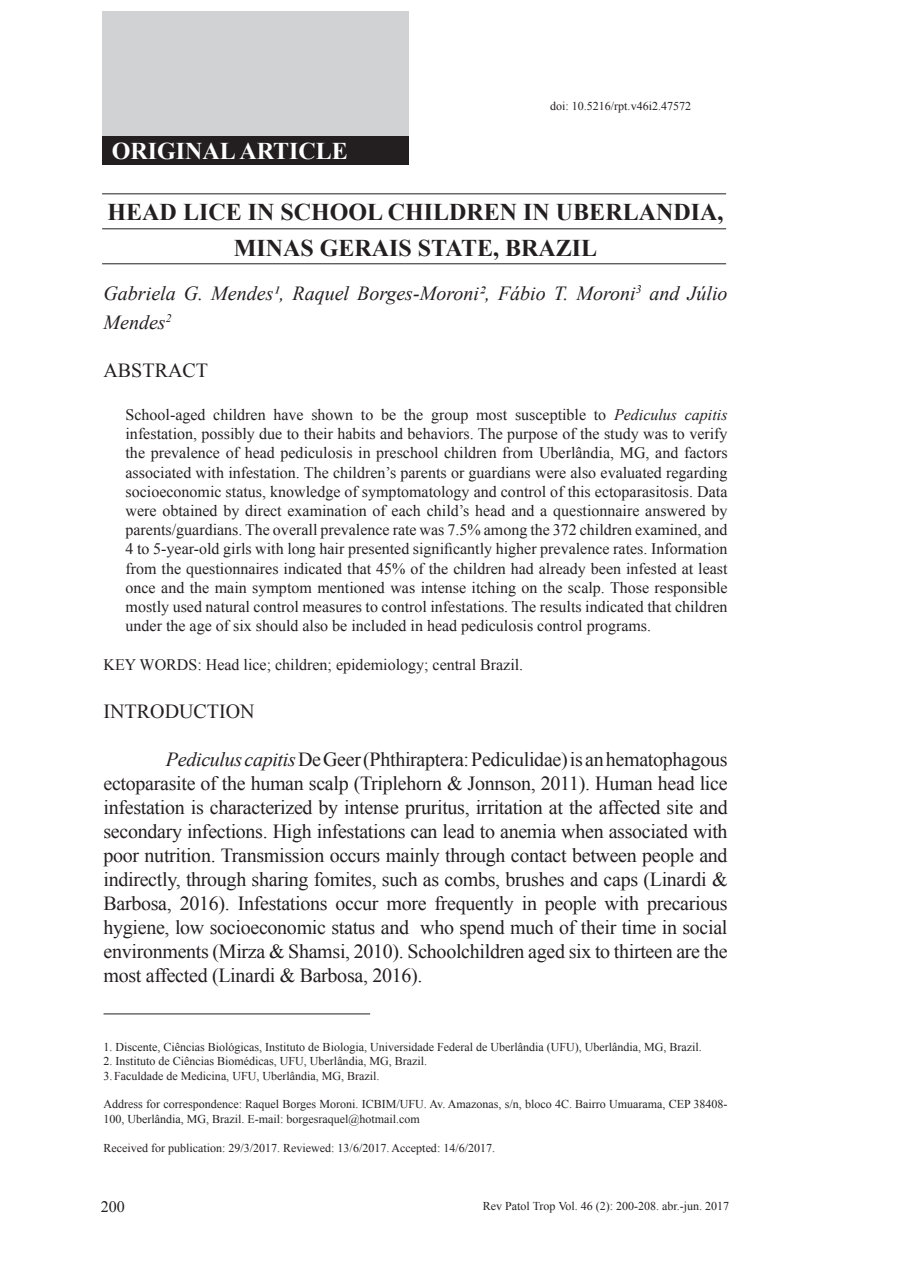
<style>
.page{position:relative;width:902px;height:1270px;background:#fff}
.page>*{position:absolute;margin:0;border:0;box-sizing:border-box;transform-origin:0 0}
.t1{font:700 24px/36px "Times New Roman";color:#231f20;text-align:center}
.t2{font:700 24px "Times New Roman";color:#fff}
.t3{font:20px/24px "Times New Roman";letter-spacing:-.015em;color:#231f20;text-align:justify}
.t4{font:italic 20px/28.8px "Times New Roman";color:#231f20}
.t5{font:16px/19.2px "Times New Roman";color:#231f20;text-align:justify}
.t6{font:12px/14.4px "Times New Roman";color:#231f20}
.s1{font-style:italic}
</style>
<div class="page">
<div style="left:102px;top:11px;width:306px;height:125px;background:#d1d2d4"></div>
<div style="left:102px;top:136px;width:306px;height:28px;background:#231f20"></div>
<hr style="left:102px;top:228px;width:624px;height:1px;background:#231f20">
<hr style="left:102px;top:263px;width:624px;height:1px;background:#231f20">
<hr style="left:102px;top:193px;width:624px;height:1px;background:#231f20">
<hr style="left:103px;top:1013px;width:267px;height:1px;background:#231f20">
<h1 class="t2" style="left:112px;top:135px;width:237px">ORIGINAL ARTICLE</h1>
<p class="t6" style="left:550px;top:98px;width:142px">doi: 10.5216/rpt.v46i2.47572</p>
<h1 class="t1" style="left:108px;top:193px;width:617px">HEAD LICE IN SCHOOL CHILDREN IN UBERLANDIA,<br>MINAS GERAIS STATE, BRAZIL</h1>
<p class="t4" style="left:103px;top:278px;width:625px">Gabriela G. Mendes¹, Raquel Borges-Moroni², Fábio T. Moroni<sup>3</sup> and Júlio<br>Mendes<sup>2</sup></p>
<p class="t3" style="left:103px;top:358px;width:106px">ABSTRACT</p>
<p class="t5" style="left:125px;top:405px;width:603px">School-aged children have shown to be the group most susceptible to <span class="s1">Pediculus capitis </span>infestation, possibly due to their habits and behaviors. The purpose of the study was to verify the prevalence of head pediculosis in preschool children from Uberlândia, MG, and factors associated with infestation. The children’s parents or guardians were also evaluated regarding socioeconomic status, knowledge of symptomatology and control of this ectoparasitosis. Data were obtained by direct examination of each child’s head and a questionnaire answered by parents/guardians. The overall prevalence rate was 7.5% among the 372 children examined, and 4 to 5-year-old girls with long hair presented significantly higher prevalence rates. Information from the questionnaires indicated that 45% of the children had already been infested at least once and the main symptom mentioned was intense itching on the scalp. Those responsible mostly used natural control measures to control infestations. The results indicated that children under the age of six should also be included in head pediculosis control programs.</p>
<p class="t5" style="left:103px;top:654px;width:421px">KEY WORDS: Head lice; children; epidemiology; central Brazil.</p>
<p class="t3" style="left:103px;top:698px;width:153px">INTRODUCTION</p>
<p class="t3" style="left:103px;top:746px;width:625px;text-indent:62px"><span class="s1">Pediculus capitis</span> De Geer (Phthiraptera: Pediculidae) is an hematophagous ectoparasite of the human scalp (Triplehorn &amp; Jonnson, 2011). Human head lice infestation is characterized by intense pruritus, irritation at the affected site and secondary infections. High infestations can lead to anemia when associated with poor nutrition. Transmission occurs mainly through contact between people and indirectly, through sharing fomites, such as combs, brushes and caps (Linardi &amp; Barbosa, 2016). Infestations occur more frequently in people with precarious hygiene, low socioeconomic status and who spend much of their time in social environments (Mirza &amp; Shamsi, 2010). Schoolchildren aged six to thirteen are the most affected (Linardi &amp; Barbosa, 2016).</p>
<p class="t6" style="left:103px;top:1039px;width:599px">1. Discente, Ciências Biológicas, Instituto de Biologia, Universidade Federal de Uberlândia (UFU), Uberlândia, MG, Brazil.</p>
<p class="t6" style="left:103px;top:1054px;width:325px">2. Instituto de Ciências Biomédicas, UFU, Uberlândia, MG, Brazil.</p>
<p class="t6" style="left:103px;top:1068px;width:277px">3. Faculdade de Medicina, UFU, Uberlândia, MG, Brazil.</p>
<p class="t6" style="left:103px;top:1097px;width:625px">Address for correspondence: Raquel Borges Moroni. ICBIM/UFU. Av. Amazonas, s/n, bloco 4C. Bairro Umuarama, CEP 38408-<br>100, Uberlândia, MG, Brazil. E-mail: borgesraquel@hotmail.com</p>
<p class="t6" style="left:103px;top:1140px;width:393px">Received for publication: 29/3/2017. Reviewed: 13/6/2017. Accepted: 14/6/2017.</p>
<p class="t5" style="left:101px;top:1196px;width:25px">200</p>
<p class="t6" style="left:483px;top:1199px;width:248px">Rev Patol Trop Vol. 46 (2): 200-208. abr.-jun. 2017</p>
</div>
